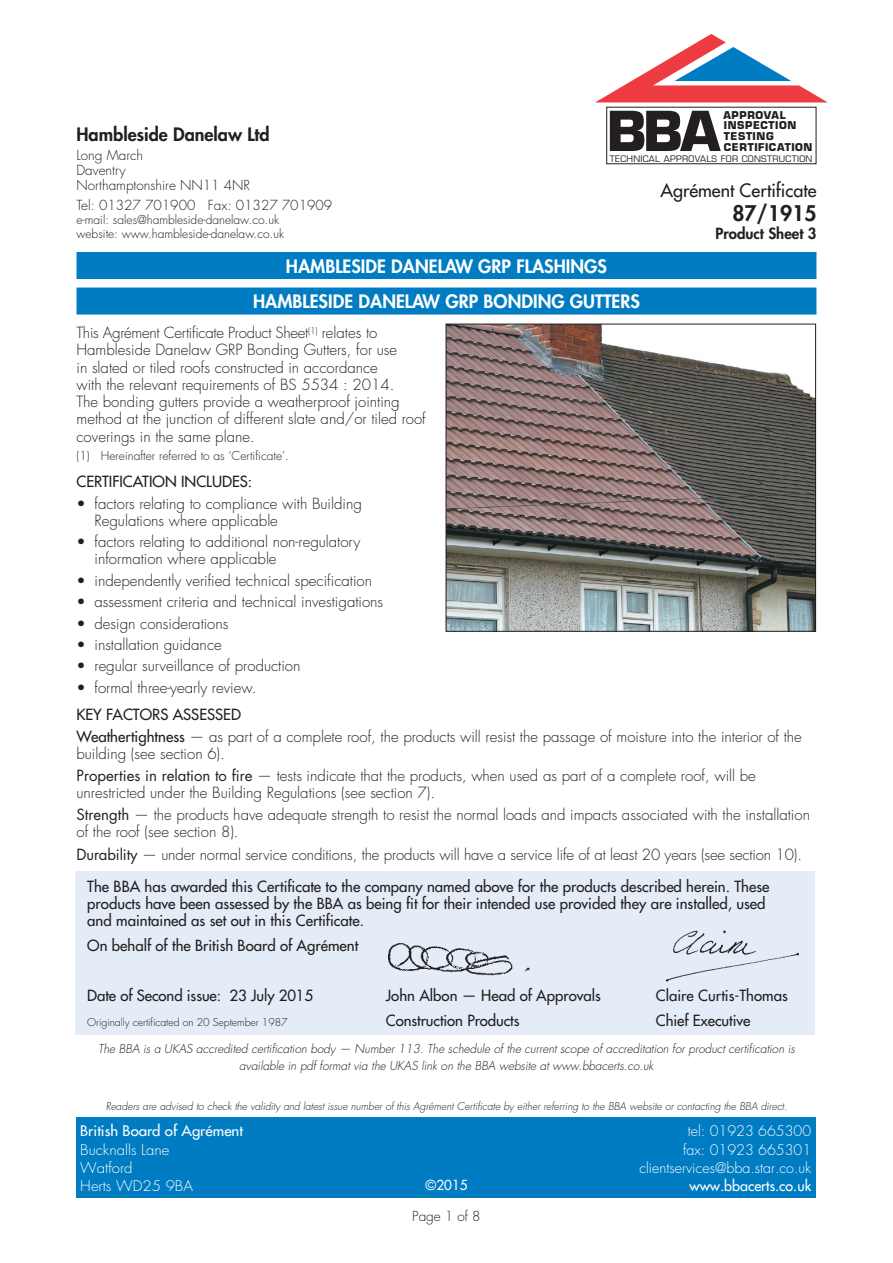
<style>
.page{position:relative;width:893px;height:1263px;background:#fff}
.page>*{position:absolute;margin:0;border:0;box-sizing:border-box;transform-origin:0 0}
.t1{font:800 21px "Futura";color:#231f20}
.t2{font:800 18px/35.5px "Futura";color:#fff;text-align:center}
.t3{font:800 18px "Futura";color:#231f20}
.t4{font:18px "Futura";color:#231f20}
.t5{font:300 15px/17.2px "Futura";color:#231f20}
.t6{font:15px/17.4px "Futura";color:#231f20}
.t7{font:800 15px "Futura";color:#231f20}
.t8{font:300 14.25px "Futura";color:#fff}
.t9{font:300 14.25px "Futura";color:#fff;scale:1.05 1}
.t10{font:14.25px "Futura";color:#fff;scale:1.05 1}
.t11{font:14.25px "Futura";color:#fff}
.t12{font:300 13.5px/15px "Futura";color:#231f20}
.t13{font:13.5px "Futura";color:#fff}
.t14{font:italic 300 12px/17.2px "Futura";color:#231f20;text-align:center}
.t15{font:300 12px/14.2px "Futura";color:#231f20}
.t16{font:italic 300 10.5px "Futura";color:#231f20}
.t17{font:300 10.5px "Futura";letter-spacing:-.005em;color:#231f20}
.t18{font:700 10.5px/10.6px "Eurostile";letter-spacing:.035em;color:#231f20}
.t19{font:8.7px "Eurostile";letter-spacing:.035em;color:#231f20}
.s1{font-weight:400}
</style>
<div class="page">
<div style="left:606px;top:107px;width:210px;height:57px;border:1px solid #231f20"></div>
<svg style="left:610px;top:111px;width:111px;height:40px"></svg>
<svg style="left:595px;top:34px;width:233px;height:69px"></svg>
<div style="left:76px;top:252px;width:740px;height:27px;background:#007cc2"></div>
<div style="left:76px;top:288px;width:740px;height:27px;background:#007cc2"></div>
<img style="left:448px;top:326px;width:366px;height:303px">
<div style="left:446px;top:324px;width:370px;height:307px;border:1px solid #231f20"></div>
<div style="left:76px;top:1118px;width:740px;height:80px;background:#007cc2"></div>
<div style="left:75px;top:871px;width:740px;height:163px;background:#e4ecf7"></div>
<img style="left:388px;top:943px;width:142px;height:33px">
<img style="left:666px;top:930px;width:133px;height:52px">
<p class="t3" style="left:76px;top:123px;width:195px">Hambleside Danelaw Ltd</p>
<p class="t12" style="left:76px;top:148px;width:175px">Long March<br>Daventry<br>Northamptonshire NN11 4NR</p>
<p class="t12" style="left:76px;top:198px;width:257px">Tel: 01327 701900 Fax: 01327 701909</p>
<p class="t15" style="left:76px;top:213px;width:209px">e-mail: sales@hambleside-danelaw.co.uk website: www.hambleside-danelaw.co.uk</p>
<p class="t18" style="left:723px;top:110px;width:91px">APPROVAL<br>INSPECTION<br>TESTING<br>CERTIFICATION</p>
<p class="t19" style="left:610px;top:153px;width:204px">TECHNICAL APPROVALS FOR CONSTRUCTION</p>
<p class="t4" style="left:660px;top:179px;width:158px">Agrément Certificate</p>
<h1 class="t1" style="left:732px;top:199px;width:86px">87/1915</h1>
<p class="t7" style="left:715px;top:223px;width:103px">Product Sheet 3</p>
<p class="t2" style="left:253px;top:248px;width:388px">HAMBLESIDE DANELAW GRP FLASHINGS<br>HAMBLESIDE DANELAW GRP BONDING GUTTERS</p>
<p class="t5" style="left:76px;top:324px;width:351px">This Agrément Certificate Product Sheet<sup>(1)</sup> relates to Hambleside Danelaw GRP Bonding Gutters, for use<br>in slated or tiled roofs constructed in accordance<br>with the relevant requirements of BS 5534 : 2014.<br>The bonding gutters provide a weatherproof jointing method at the junction of different slate and/or tiled roof coverings in the same plane.</p>
<p class="t15" style="left:76px;top:449px;width:214px">(1) Hereinafter referred to as ‘Certificate’.</p>
<p class="t6" style="left:76px;top:473px;width:177px">CERTIFICATION INCLUDES:</p>
<p class="t5" style="left:94px;top:495px;width:269px;text-indent:-18px">• factors relating to compliance with Building<br>Regulations where applicable</p>
<p class="t5" style="left:94px;top:534px;width:267px;text-indent:-18px">• factors relating to additional non-regulatory information where applicable</p>
<p class="t5" style="left:76px;top:572px;width:297px">• independently verified technical specification</p>
<p class="t5" style="left:76px;top:593px;width:308px">• assessment criteria and technical investigations</p>
<p class="t5" style="left:76px;top:615px;width:153px">• design considerations</p>
<p class="t5" style="left:76px;top:636px;width:147px">• installation guidance</p>
<p class="t5" style="left:76px;top:658px;width:225px">• regular surveillance of production</p>
<p class="t5" style="left:76px;top:679px;width:181px">• formal three-yearly review.</p>
<p class="t5" style="left:76px;top:704px;width:727px;line-height:21.8px"><span class="s1">KEY FACTORS ASSESSED<br>Weathertightness</span> — as part of a complete roof, the products will resist the passage of moisture into the interior of the</p>
<p class="t5" style="left:76px;top:743px;width:681px;line-height:21.8px">building (see section 6).<br><span class="s1">Properties in relation to fire</span> — tests indicate that the products, when used as part of a complete roof, will be</p>
<p class="t5" style="left:76px;top:782px;width:735px;line-height:21.8px">unrestricted under the Building Regulations (see section 7).<br><span class="s1">Strength</span> — the products have adequate strength to resist the normal loads and impacts associated with the installation</p>
<p class="t5" style="left:76px;top:821px;width:727px;line-height:22.5px">of the roof (see section 8).<br><span class="s1">Durability</span> — under normal service conditions, the products will have a service life of at least 20 years (see section 10).</p>
<p class="t6" style="left:87px;top:877px;width:684px">The BBA has awarded this Certificate to the company named above for the products described herein. These products have been assessed by the BBA as being fit for their intended use provided they are installed, used and maintained as set out in this Certificate.</p>
<p class="t6" style="left:87px;top:937px;width:273px">On behalf of the British Board of Agrément</p>
<p class="t6" style="left:87px;top:986px;width:227px">Date of Second issue: 23 July 2015</p>
<p class="t6" style="left:386px;top:986px;width:217px">John Albon — Head of Approvals</p>
<p class="t6" style="left:656px;top:986px;width:134px">Claire Curtis-Thomas</p>
<p class="t17" style="left:87px;top:1016px;width:202px">Originally certificated on 20 September 1987</p>
<p class="t6" style="left:386px;top:1012px;width:135px">Construction Products</p>
<p class="t6" style="left:656px;top:1012px;width:96px">Chief Executive</p>
<p class="t14" style="left:98px;top:1040px;width:698px">The BBA is a UKAS accredited certification body — Number 113. The schedule of the current scope of accreditation for product certification is available in pdf format via the UKAS link on the BBA website at www.bbacerts.co.uk</p>
<p class="t16" style="left:106px;top:1100px;width:683px">Readers are advised to check the validity and latest issue number of this Agrément Certificate by either referring to the BBA website or contacting the BBA direct.</p>
<p class="t10" style="left:80px;top:1122px;width:156px">British Board of Agrément</p>
<p class="t8" style="left:688px;top:1123px;width:125px">tel: 01923 665300</p>
<p class="t9" style="left:80px;top:1141px;width:86px">Bucknalls Lane</p>
<p class="t8" style="left:683px;top:1141px;width:130px">fax: 01923 665301</p>
<p class="t9" style="left:80px;top:1159px;width:51px">Watford</p>
<p class="t8" style="left:639px;top:1159px;width:173px">clientservices@bba.star.co.uk</p>
<p class="t9" style="left:80px;top:1177px;width:109px">Herts WD25 9BA</p>
<p class="t13" style="left:426px;top:1177px;width:44px">©2015</p>
<p class="t11" style="left:689px;top:1176px;width:123px">www.bbacerts.co.uk</p>
<p class="t12" style="left:412px;top:1209px;width:70px">Page 1 of 8</p>
</div>
